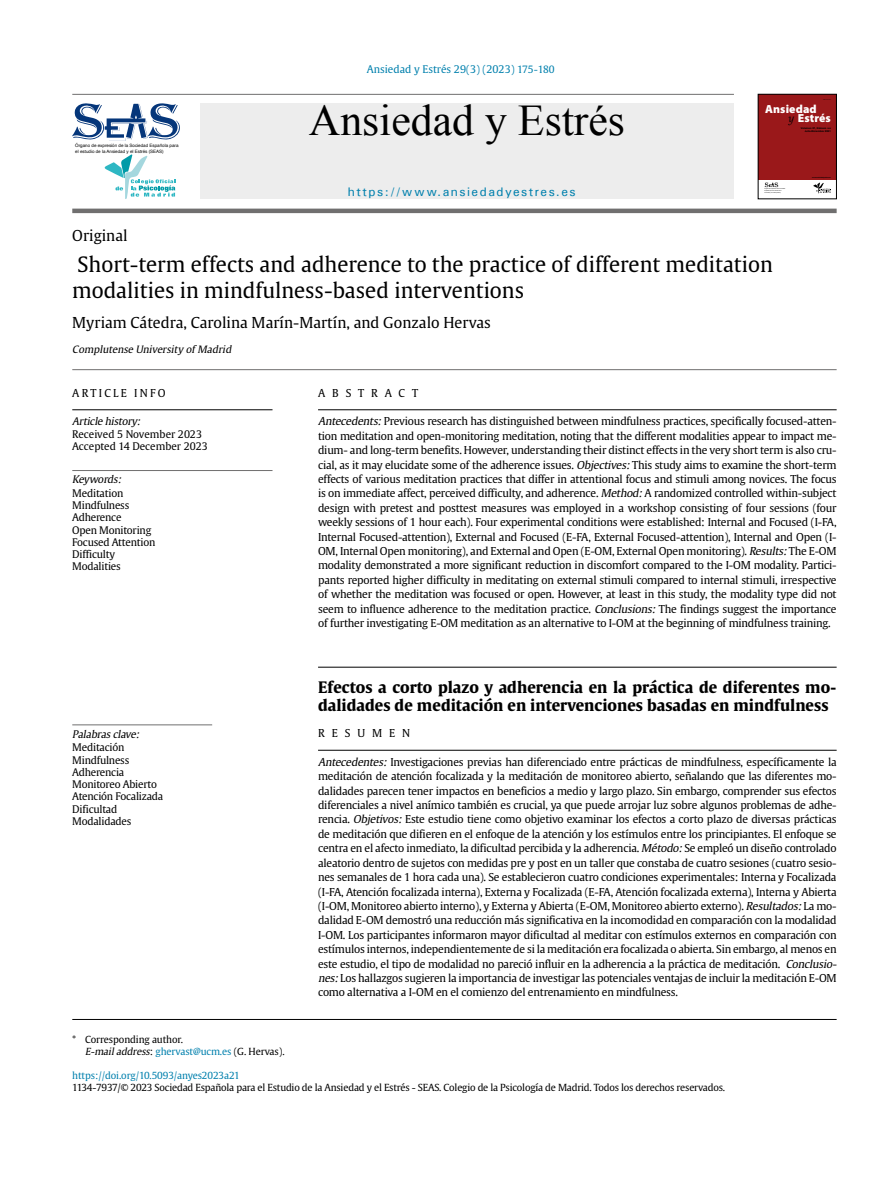
<style>
.page{position:relative;width:893px;height:1191px;background:#fff}
.page>*{position:absolute;margin:0;border:0;box-sizing:border-box;transform-origin:0 0}
.t1{font:43.8px "Times New Roman";color:#000}
.t2{font:21.15px/25.3px "Gulliver";color:#000}
.t3{font:700 15.75px/18px "Gulliver";color:#000}
.t4{font:15px "Gulliver";color:#000}
.t5{font:12.45px "Univers";letter-spacing:.12em;color:#0080ad}
.t6{font:900 11.7px "Myriad Pro";letter-spacing:.01em;color:#fff}
.t7{font:10.8px/14.4px "Gulliver";letter-spacing:-.02em;color:#000;text-align:justify}
.t8{font:10.8px "Gulliver";letter-spacing:.64em;color:#000}
.t9{font:10.8px "Gulliver";letter-spacing:.205em;color:#000}
.t10{font:10.5px "Gulliver";color:#0080ad}
.t11{font:10.35px/12.3px "Gulliver";letter-spacing:-.02em;color:#000}
.t12{font:10.35px/12.3px "Gulliver";color:#000}
.t13{font:italic 10.35px "Gulliver";color:#000}
.t14{font:italic 10.05px "Gulliver";color:#000}
.t15{font:9.75px/12.5px "Gulliver";letter-spacing:-.02em;color:#000}
.t16{font:9.75px "Gulliver";letter-spacing:-.01em;color:#0080ad}
.t17{font:4.5px/6px "Helvetica";color:#000}
.t18{font:700 2.4px/2.8px "ITC Avant Garde Pro";letter-spacing:.01em;color:#000;text-align:right}
.s1{font-size:10.05px}
.s2{font-family:"Palatino";font-weight:400;font-style:italic;color:#000}
.s3{font-style:italic}
.s4{color:#0080ad}
</style>
<div class="page">
<hr style="left:72px;top:94px;width:662px;height:1px;background:#706f6f">
<hr style="left:72px;top:209px;width:765px;height:4px;background:#706f6f">
<div style="left:200px;top:103px;width:534px;height:96px;background:#ededed"></div>
<svg style="left:105px;top:154px;width:70px;height:45px"></svg>
<svg style="left:72px;top:103px;width:108px;height:38px"></svg>
<div style="left:758px;top:94px;width:79px;height:85px;background:#9a181a"></div>
<svg style="left:813px;top:182px;width:18px;height:11px"></svg>
<svg style="left:765px;top:182px;width:13px;height:6px"></svg>
<div style="left:758px;top:94px;width:79px;height:105px;border:1px solid #000"></div>
<hr style="left:72px;top:369px;width:765px;height:1px;background:#706f6f">
<hr style="left:72px;top:409px;width:200px;height:1px;background:#000">
<hr style="left:72px;top:470px;width:200px;height:1px;background:#706f6f">
<hr style="left:318px;top:409px;width:519px;height:1px;background:#000">
<hr style="left:318px;top:667px;width:519px;height:1px;background:#000">
<hr style="left:318px;top:750px;width:519px;height:1px;background:#000">
<hr style="left:72px;top:724px;width:140px;height:1px;background:#706f6f">
<hr style="left:72px;top:1019px;width:765px;height:1px;background:#000">
<p class="t17" style="left:75px;top:142px;width:105px">Órgano de expresión de la Sociedad Española para el estudio de la Ansiedad y el Estrés (SEAS)</p>
<h3 class="t4" style="left:72px;top:226px;width:57px">Original</h3>
<p class="t10" style="left:367px;top:63px;width:189px">Ansiedad y Estrés 29(3) (2023) <span class="s1">175-180</span></p>
<h1 class="t1" style="left:309px;top:91px;width:318px">Ansiedad y Estrés</h1>
<p class="t5" style="left:348px;top:184px;width:229px">https://www.ansiedadyestres.es</p>
<p class="t6" style="left:765px;top:101px;width:53px">Ansiedad</p>
<p class="t18" style="left:801px;top:126px;width:31px">Volumen 27, Número x-x<br>Julio-Diciembre 2021</p>
<p class="t6" style="left:788px;top:110px;width:44px"><span class="s2">y</span> Estrés</p>
<h2 class="t2" style="left:72px;top:252px;width:702px">Short-term effects and adherence to the practice of different meditation modalities in mindfulness-based interventions</h2>
<h3 class="t4" style="left:72px;top:313px;width:420px">Myriam Cátedra, Carolina Marín-Martín, and Gonzalo Hervas</h3>
<p class="t14" style="left:72px;top:343px;width:163px">Complutense University of Madrid</p>
<p class="t9" style="left:72px;top:386px;width:95px">ARTICLE INFO</p>
<p class="t13" style="left:72px;top:414px;width:72px">Article history:</p>
<p class="t12" style="left:72px;top:428px;width:137px">Received 5 November 2023<br>Accepted 14 December 2023</p>
<p class="t13" style="left:72px;top:473px;width:53px">Keywords:</p>
<p class="t11" style="left:72px;top:487px;width:85px">Meditation<br>Mindfulness<br>Adherence<br>Open Monitoring<br>Focused Attention<br>Difficulty<br>Modalities</p>
<p class="t13" style="left:72px;top:727px;width:71px">Palabrasclave:</p>
<p class="t11" style="left:72px;top:741px;width:93px">Meditación<br>Mindfulness<br>Adherencia<br>Monitoreo Abierto<br>Atención Focalizada<br>Dificultad<br>Modalidades</p>
<p class="t15" style="left:85px;top:1033px;width:201px;text-indent:-13px">* Corresponding author.<br><span class="s3">E-mailaddress</span>: <span class="s4">ghervast@ucm.es</span> (G. Hervas).</p>
<p class="t8" style="left:318px;top:386px;width:102px">ABSTRACT</p>
<p class="t7" style="left:318px;top:414px;width:520px"><span class="s3">Antecedents:</span>Previous research has distinguished between mindfulness practices, specifically focused-atten&shy;tion meditation and open-monitoring meditation, noting that the different modalities appear to impact me&shy;dium- and long-term benefits. However, understanding their distinct effects in the very short term is also cru&shy;cial, as it may elucidate some of the adherence issues. <span class="s3">Objectives:</span>This study aims to examine the short-term effects of various meditation practices that differ in attentional focus and stimuli among novices. The focus is on immediate affect, perceived difficulty, and adherence. <span class="s3">Method:</span>A randomized controlled within-subject design with pretest and posttest measures was employed in a workshop consisting of four sessions (four weekly sessions of 1 hour each). Four experimental conditions were established: Internal and Focused (I-FA, Internal Focused-attention), External and Focused (E-FA, External Focused-attention), Internal and Open (I-OM, Internal Open monitoring), and External and Open (E-OM, External Open monitoring). <span class="s3">Results:</span>The E-OM modality demonstrated a more significant reduction in discomfort compared to the I-OM modality. Partici&shy;pants reported higher difficulty in meditating on external stimuli compared to internal stimuli, irrespective of whether the meditation was focused or open. However, at least in this study, the modality type did not seem to influence adherence to the meditation practice. <span class="s3">Conclusions:</span> The findings suggest the importance of further investigating E-OM meditation as an alternative to I-OM at the beginning of mindfulness training.</p>
<h3 class="t3" style="left:318px;top:678px;width:520px">Efectos a corto plazo y adherencia en la práctica de diferentes mo&shy;dalidades de meditación en intervenciones basadas en mindfulness</h3>
<p class="t8" style="left:318px;top:726px;width:94px">RESUMEN</p>
<p class="t7" style="left:318px;top:754px;width:522px;text-align:left"><span class="s3">Antecedentes:</span> Investigaciones previas han diferenciado entre prácticas de mindfulness, específicamente la meditación de atención focalizada y la meditación de monitoreo abierto, señalando que las diferentes mo&shy;dalidades parecen tener impactos en beneficios a medio y largo plazo. Sin embargo, comprender sus efectos diferenciales a nivel anímico también es crucial, ya que puede arrojar luz sobre algunos problemas de adhe&shy;rencia. <span class="s3">Objetivos:</span> Este estudio tiene como objetivo examinar los efectos a corto plazo de diversas prácticas de meditación que difieren en el enfoque de la atención y los estímulos entre los principiantes. El enfoque se centra en el afecto inmediato, la dificultad percibida y la adherencia. <span class="s3">Método:</span>Se empleó un diseño controlado aleatorio dentro de sujetos con medidas pre y post en un taller que constaba de cuatro sesiones (cuatro sesio&shy;nes semanales de 1 hora cada una). Se establecieron cuatro condiciones experimentales: Interna y Focalizada (I-FA, Atención focalizada interna), Externa y Focalizada (E-FA, Atención focalizada externa), Interna y Abierta (I-OM, Monitoreo abierto interno), y Externa y Abierta (E-OM, Monitoreo abierto externo). <span class="s3">Resultados:</span>La mo&shy;dalidad E-OM demostró una reducción más significativa en la incomodidad en comparación con la modalidad I-OM. Los participantes informaron mayor dificultad al meditar con estímulos externos en comparación con estímulos internos, independientemente de si la meditación era focalizada o abierta. Sin embargo, al menos en este estudio, el tipo de modalidad no pareció influir en la adherencia a la práctica de meditación. <span class="s3">Conclusio&shy;nes:</span>Los hallazgos sugieren la importancia de investigar las potenciales ventajas de incluir la meditación E-OM como alternativa a I-OM en el comienzo del entrenamiento en mindfulness.</p>
<p class="t16" style="left:72px;top:1069px;width:169px">https://doi.org/10.5093/anyes2023a21</p>
<p class="t15" style="left:72px;top:1081px;width:654px">1134-7937/© 2023 Sociedad Española para el Estudio de la Ansiedad y el Estrés - SEAS. Colegio de la Psicología de Madrid. Todos los derechos reservados.</p>
</div>
